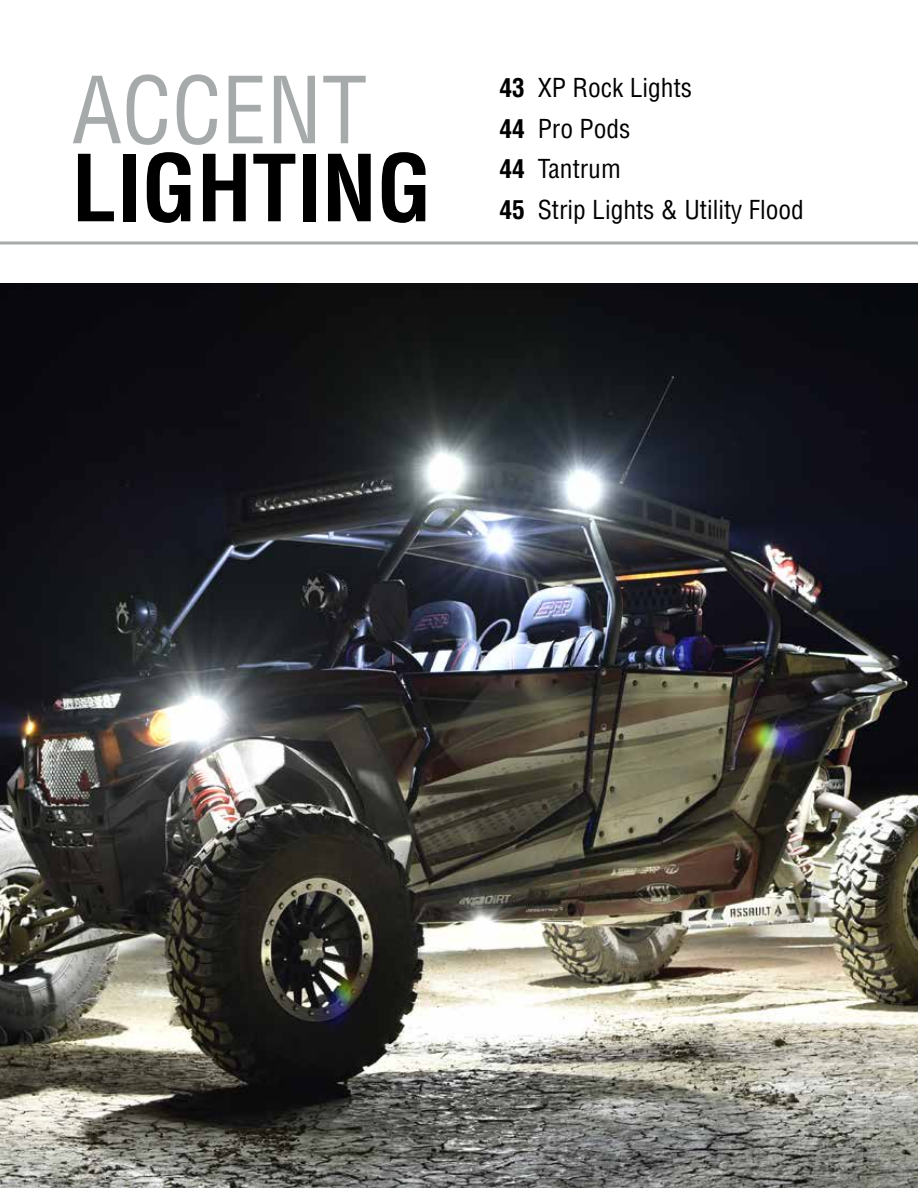
<style>
.page{position:relative;width:918px;height:1188px;background:#fff}
.page>*{position:absolute;margin:0;border:0;box-sizing:border-box;transform-origin:0 0}
.t1{font:700 condensed 90px "Helvetica";color:#000}
.t2{font:condensed 90px "Helvetica";color:#a7aaab}
.t3{font:condensed 25.5px/40.5px "Helvetica";color:#000}
.s1{font-weight:700}
</style>
<div class="page">
<hr style="left:0;top:242px;width:918px;height:2px;background:#a7aaab">
<img style="left:0;top:284px;width:918px;height:904px">
<h1 class="t2" style="left:72px;top:54px;width:297px">ACCENT</h1>
<h1 class="t1" style="left:72px;top:132px;width:361px">LIGHTING</h1>
<p class="t3" style="left:500px;top:68px;width:306px"><span class="s1">43</span> XP Rock Lights<br><span class="s1">44</span> Pro Pods<br><span class="s1">44</span> Tantrum<br><span class="s1">45</span> Strip Lights &amp; Utility Flood</p>
</div>
